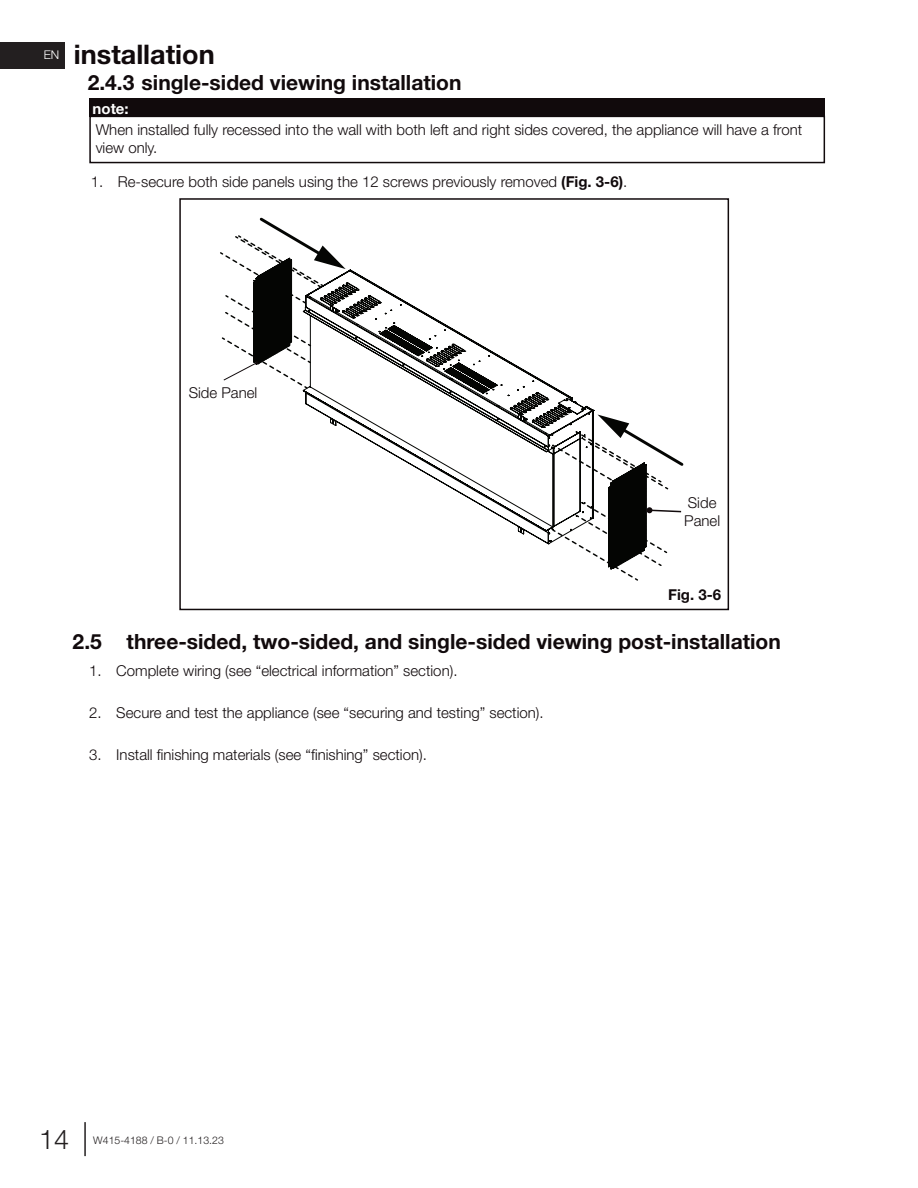
<style>
.page{position:relative;width:918px;height:1188px;background:#fff}
.page>*{position:absolute;margin:0;border:0;box-sizing:border-box;transform-origin:0 0}
.t1{font:700 27px "Helvetica Neue";color:#110a0c}
.t2{font:300 27px "Helvetica Neue";color:#231f20}
.t3{font:700 21px "Helvetica Neue";color:#110a0c}
.t4{font:300 15px/18px "Helvetica Neue";color:#110a0c}
.t5{font:700 15px "Helvetica Neue";color:#110a0c}
.t6{font:700 15px "Helvetica Neue";color:#fff}
.t7{font:300 12px "Helvetica Neue";color:#fff}
.t8{font:300 10.5px "Helvetica Neue";color:#231f20}
.s1{font-weight:700}
</style>
<div class="page">
<div style="left:0;top:42px;width:65px;height:26px;background:#231f20"></div>
<hr style="left:84px;top:1122px;width:2px;height:34px;background:#231f20">
<div style="left:89px;top:116px;width:736px;height:47px;border:2px solid #110a0c"></div>
<div style="left:89px;top:99px;width:736px;height:18px;background:#110a0c"></div>
<svg style="left:302px;top:269px;width:297px;height:276px"></svg>
<svg style="left:307px;top:343px;width:250px;height:190px"></svg>
<div style="left:179px;top:198px;width:550px;height:412px;border:2px solid #110a0c"></div>
<svg style="left:220px;top:218px;width:126px;height:172px"></svg>
<svg style="left:551px;top:415px;width:132px;height:166px"></svg>
<p class="t7" style="left:44px;top:45px;width:17px">EN</p>
<h1 class="t1" style="left:74px;top:33px;width:142px">installation</h1>
<h2 class="t3" style="left:88px;top:66px;width:375px">2.4.3 single-sided viewing installation</h2>
<p class="t6" style="left:93px;top:97px;width:38px">note:</p>
<p class="t4" style="left:96px;top:119px;width:708px">When installed fully recessed into the wall with both left and right sides covered, the appliance will have a front view only.</p>
<p class="t4" style="left:91px;top:172px;width:538px">1. Re-secure both side panels using the 12 screws previously removed <span class="s1">(Fig. 3-6)</span>.</p>
<p class="t4" style="left:189px;top:383px;width:70px">Side Panel</p>
<p class="t4" style="left:684px;top:493px;width:37px">Side<br>Panel</p>
<p class="t5" style="left:668px;top:583px;width:55px">Fig. 3-6</p>
<h2 class="t3" style="left:73px;top:625px;width:710px">2.5 three-sided, two-sided, and single-sided viewing post-installation</h2>
<p class="t4" style="left:89px;top:661px;width:370px">1. Complete wiring (see “electrical information” section).</p>
<p class="t4" style="left:89px;top:703px;width:456px">2. Secure and test the appliance (see “securing and testing” section).</p>
<p class="t4" style="left:89px;top:745px;width:339px">3. Install finishing materials (see “finishing” section).</p>
<h1 class="t2" style="left:39px;top:1118px;width:32px">14</h1>
<p class="t8" style="left:93px;top:1132px;width:132px">W415-4188 / B-0 / 11.13.23</p>
</div>
